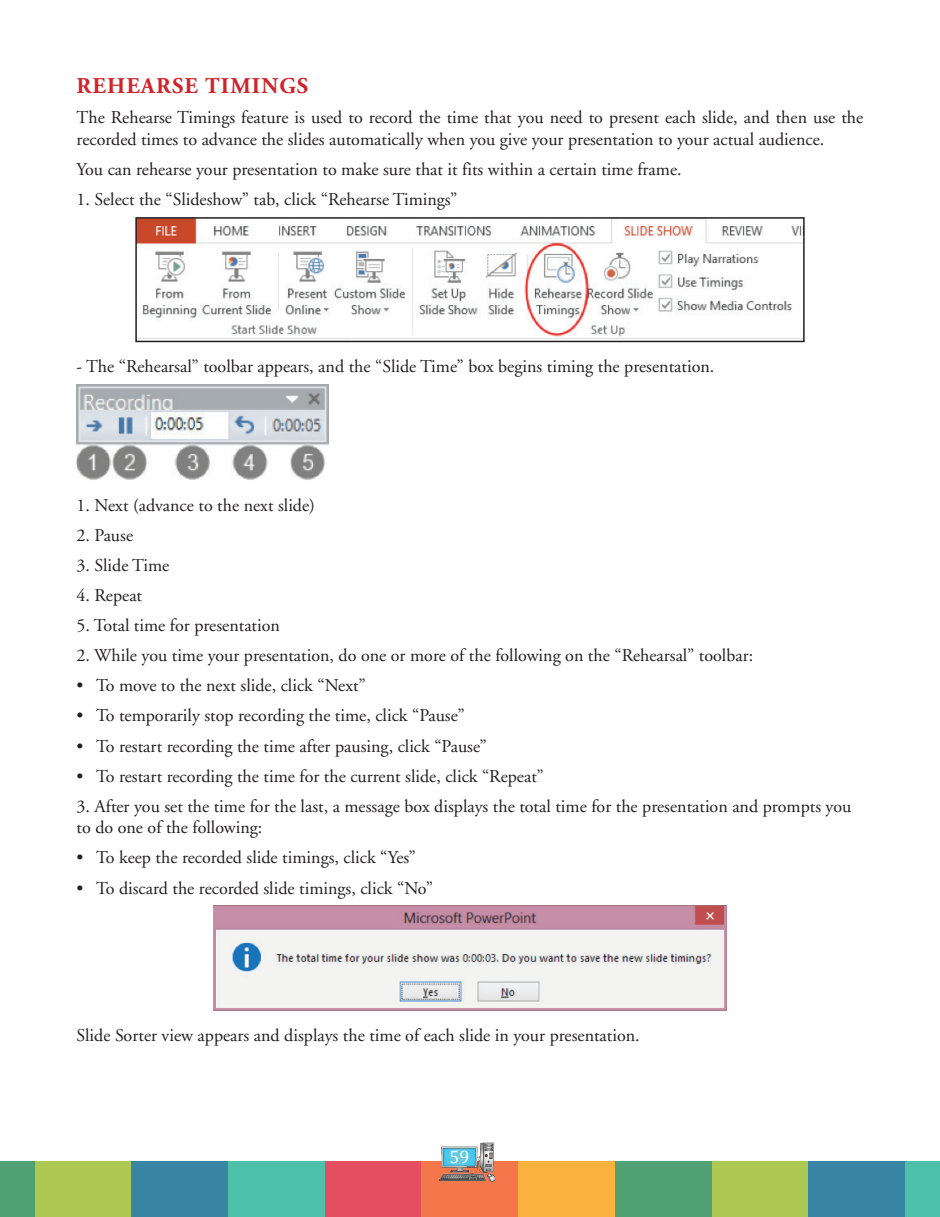
<style>
.page{position:relative;width:940px;height:1217px;background:#fff}
.page>*{position:absolute;margin:0;border:0;box-sizing:border-box;transform-origin:0 0}
.t1{font:700 22.5px "Adobe Garamond";letter-spacing:.05em;color:#d1232a}
.t2{font:18px/21.6px "Adobe Garamond";color:#231f20}
.t3{font:18px "Cambria";color:#fff}
</style>
<div class="page">
<div style="left:0;top:1161px;width:13px;height:55px;background:#52a175"></div>
<div style="left:905px;top:1161px;width:35px;height:55px;background:#4dc0aa"></div>
<div style="left:711px;top:1161px;width:97px;height:55px;background:#aec953"></div>
<div style="left:808px;top:1161px;width:97px;height:55px;background:#3885a4"></div>
<div style="left:325px;top:1161px;width:96px;height:55px;background:#e54d61"></div>
<div style="left:421px;top:1161px;width:97px;height:55px;background:#f4774c"></div>
<div style="left:615px;top:1161px;width:96px;height:55px;background:#52a175"></div>
<div style="left:228px;top:1161px;width:97px;height:55px;background:#4dc0aa"></div>
<div style="left:518px;top:1161px;width:97px;height:55px;background:#fbb13e"></div>
<div style="left:35px;top:1161px;width:96px;height:55px;background:#aec953"></div>
<div style="left:131px;top:1161px;width:97px;height:55px;background:#3885a4"></div>
<div style="left:13px;top:1161px;width:22px;height:55px;background:#52a175"></div>
<img style="left:439px;top:1142px;width:57px;height:40px">
<img style="left:138px;top:220px;width:663px;height:119px">
<div style="left:135px;top:217px;width:669px;height:125px;border:2px solid #231f20"></div>
<img style="left:77px;top:384px;width:251px;height:96px">
<img style="left:213px;top:905px;width:514px;height:105px">
<p class="t1" style="left:77px;top:74px;width:233px">REHEARSE TIMINGS</p>
<p class="t2" style="left:77px;top:107px;width:788px">The Rehearse Timings feature is used to record the time that you need to present each slide, and then use the recorded times to advance the slides automatically when you give your presentation to your actual audience.</p>
<p class="t2" style="left:77px;top:159px;width:606px">You can rehearse your presentation to make sure that it fits within a certain time frame.</p>
<p class="t2" style="left:77px;top:189px;width:382px">1. Select the “Slideshow” tab, click “Rehearse Timings”</p>
<p class="t2" style="left:77px;top:356px;width:639px">- The “Rehearsal” toolbar appears, and the “Slide Time” box begins timing the presentation.</p>
<p class="t2" style="left:77px;top:494px;width:240px">1. Next (advance to the next slide)</p>
<p class="t2" style="left:77px;top:524px;width:58px">2. Pause</p>
<p class="t2" style="left:77px;top:554px;width:94px">3. Slide Time</p>
<p class="t2" style="left:77px;top:584px;width:67px">4. Repeat</p>
<p class="t2" style="left:77px;top:615px;width:205px">5. Total time for presentation</p>
<p class="t2" style="left:77px;top:645px;width:678px">2. While you time your presentation, do one or more of the following on the “Rehearsal” toolbar:</p>
<p class="t2" style="left:77px;top:675px;width:290px">• To move to the next slide, click “Next”</p>
<p class="t2" style="left:77px;top:705px;width:389px">• To temporarily stop recording the time, click “Pause”</p>
<p class="t2" style="left:77px;top:735px;width:412px">• To restart recording the time after pausing, click “Pause”</p>
<p class="t2" style="left:77px;top:765px;width:469px">• To restart recording the time for the current slide, click “Repeat”</p>
<p class="t2" style="left:77px;top:795px;width:776px">3. After you set the time for the last, a message box displays the total time for the presentation and prompts you to do one of the following:</p>
<p class="t2" style="left:77px;top:847px;width:341px">• To keep the recorded slide timings, click “Yes”</p>
<p class="t2" style="left:77px;top:877px;width:358px">• To discard the recorded slide timings, click “No”</p>
<p class="t2" style="left:77px;top:1024px;width:565px">Slide Sorter view appears and displays the time of each slide in your presentation.</p>
<p class="t3" style="left:449px;top:1146px;width:21px">59</p>
</div>
